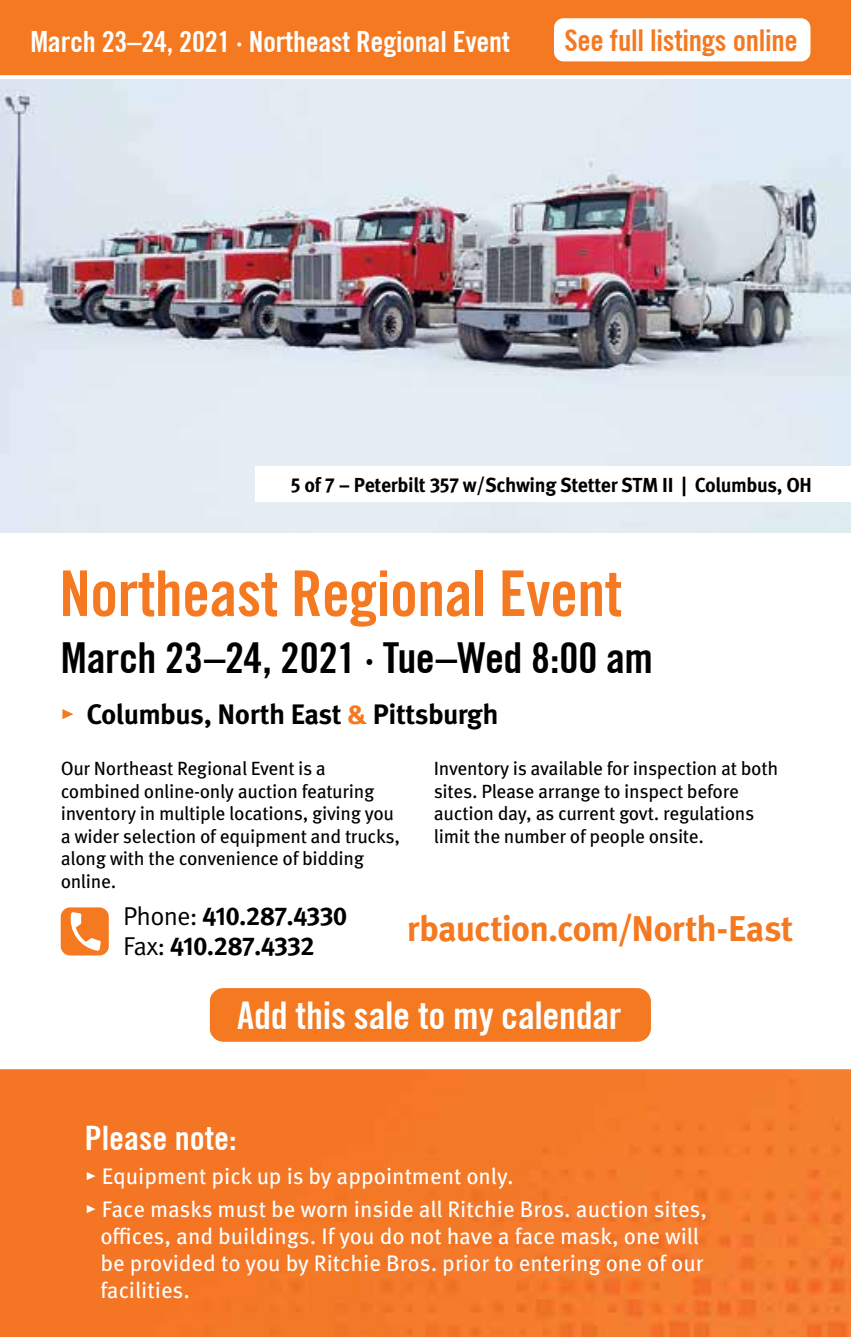
<style>
.page{position:relative;width:851px;height:1337px;background:#fff}
.page>*{position:absolute;margin:0;border:0;box-sizing:border-box;transform-origin:0 0}
.t1{font:700 condensed 63px "Trade Gothic No.20";letter-spacing:-.01em;color:#f47920}
.t2{font:700 condensed 42.75px "Trade Gothic No.20";letter-spacing:-.01em;color:#000}
.t3{font:700 condensed 38.25px "Trade Gothic No.20";letter-spacing:-.01em;color:#fff}
.t4{font:700 35.77px "Meta Pro";letter-spacing:-.03em;color:#f47920}
.t5{font:700 condensed 33.75px "Trade Gothic No.20";color:#fff}
.t6{font:700 condensed 30.15px "Trade Gothic No.20";letter-spacing:-.01em;color:#f47920}
.t7{font:700 condensed 29.25px "Trade Gothic No.20";letter-spacing:-.01em;color:#fff}
.t8{font:700 28.12px "Meta Pro";letter-spacing:-.02em;color:#000}
.t9{font:700 25.88px/29.9px "Meta Pro";letter-spacing:-.035em;color:#000}
.t10{font:22.5px/27px "Meta Pro";color:#fff}
.t11{font:700 20.25px "Meta Pro";letter-spacing:-.02em;color:#000}
.t12{font:19.12px/22.5px "Meta Pro";letter-spacing:-.015em;color:#000}
.s1{color:#f47920}
.s2{font-weight:400}
.s3{font-style:inherit}
</style>
<div class="page">
<svg style="left:0;top:1069px;width:850px;height:267px;background:#f47828"></svg>
<svg style="left:0;top:0;width:850px;height:80px;background:#f48230"></svg>
<div style="left:554px;top:18px;width:256px;height:43px;background:#fff;border-radius:10px"></div>
<div style="left:61px;top:907px;width:48px;height:48px;background:#f47920;border-radius:9px"></div>
<svg style="left:70px;top:912px;width:31px;height:39px"></svg>
<div style="left:210px;top:988px;width:440px;height:53px;background:#f47920;border-radius:13px"></div>
<img style="left:0;top:80px;width:850px;height:453px">
<div style="left:256px;top:466px;width:594px;height:36px;background:#fff"></div>
<h3 class="t7" style="left:30px;top:23px;width:481px">March 23–24, 2021 · Northeast Regional Event</h3>
<h3 class="t6" style="left:564px;top:22px;width:235px">See full listings online</h3>
<p class="t11" style="left:291px;top:469px;width:523px">5 of 7 – Peterbilt 357 w/Schwing Stetter STM II | Columbus, OH</p>
<h1 class="t1" style="left:59px;top:555px;width:564px">Northeast Regional Event</h1>
<h2 class="t2" style="left:61px;top:632px;width:594px">March 23–24, 2021 · Tue–Wed 8:00 am</h2>
<h3 class="t8" style="left:61px;top:692px;width:439px"><span class="s1">▸</span> Columbus, North East <span class="s1">&amp;</span> Pittsburgh</h3>
<p class="t12" style="left:61px;top:756px;width:341px">Our Northeast Regional Event is a combined online-only auction featuring inventory in multiple locations, giving you a wider selection of equipment and trucks, along with the convenience of bidding online.</p>
<p class="t12" style="left:434px;top:756px;width:346px">Inventory is available for inspection at both sites. Please arrange to inspect before auction day, as current govt. regulations limit the number of people onsite.</p>
<h3 class="t9" style="left:123px;top:900px;width:226px"><span class="s2">Phone:</span> 410.287.4330<br><span class="s2">Fax:</span> 410.287.4332</h3>
<h3 class="t4" style="left:407px;top:901px;width:388px">rbauction.com/North-East</h3>
<h3 class="t3" style="left:237px;top:992px;width:386px">Add this sale to my calendar</h3>
<h3 class="t5" style="left:85px;top:1117px;width:153px">Please note:</h3>
<p class="t10" style="left:85px;top:1157px;width:623px;line-height:33.8px"><span class="s3">▸</span> Equipment pick up is by appointment only.<br><span class="s3">▸</span> Face masks must be worn inside all Ritchie Bros. auction sites,</p>
<p class="t10" style="left:100px;top:1221px;width:604px">offices, and buildings. If you do not have a face mask, one will be provided to you by Ritchie Bros. prior to entering one of our facilities.</p>
</div>
